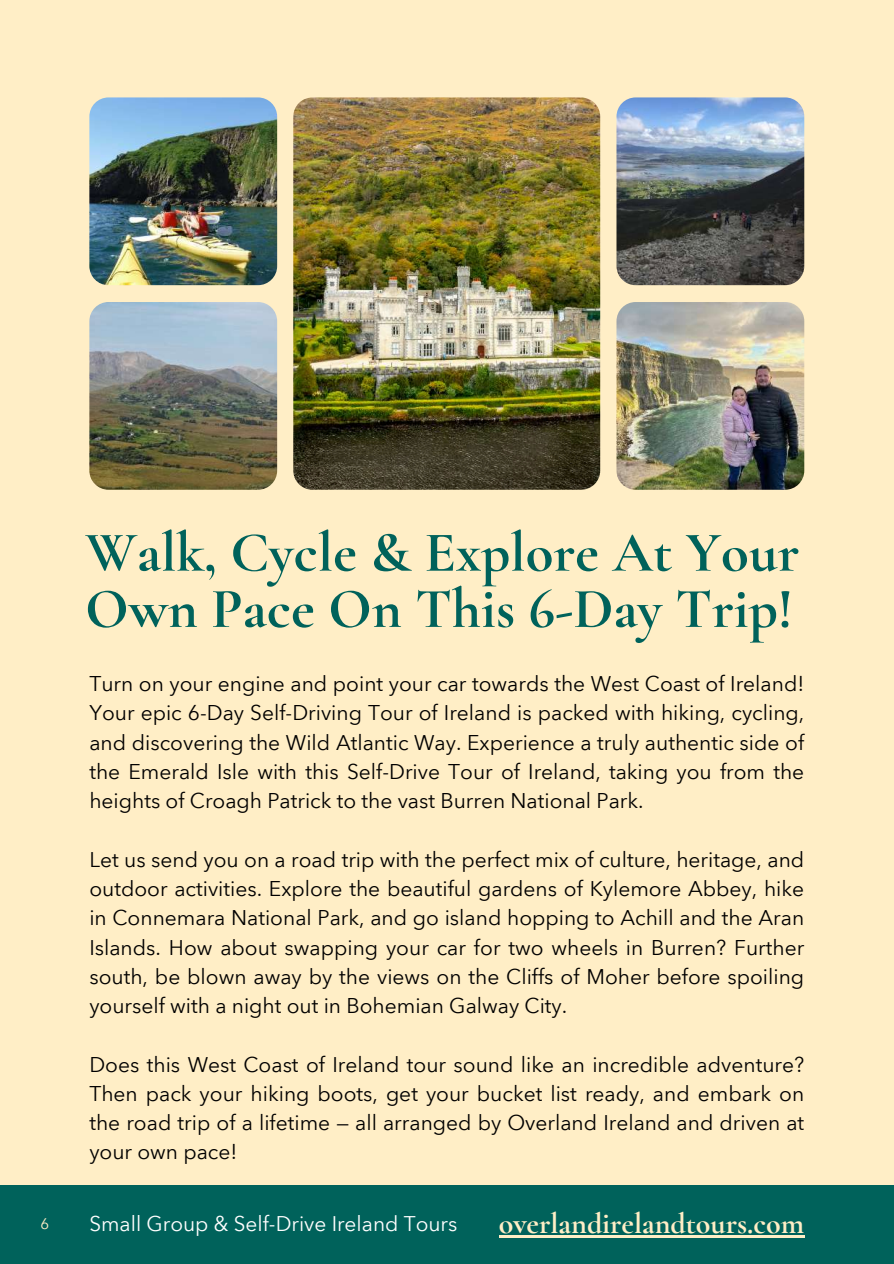
<style>
.page{position:relative;width:894px;height:1264px;background:#fff}
.page>*{position:absolute;margin:0;border:0;box-sizing:border-box;transform-origin:0 0}
.t1{font:700 57px/56.2px "Cormorant Garamond";color:#00625b}
.t2{font:700 30px "Cormorant Garamond";color:#ffeec6}
.t3{font:21px/29.2px "Avenir Next Arabic";color:#000;text-align:justify}
.t4{font:20.85px "Avenir Next Arabic";color:#fff}
.t5{font:15px "Avenir Next Arabic";color:#ffeec6}
</style>
<div class="page">
<div style="left:0;top:0;width:893px;height:1263px;background:#ffeec6"></div>
<div style="left:0;top:1184px;width:893px;height:79px;background:#00625b"></div>
<hr style="left:498px;top:1235px;width:306px;height:2px;background:#ffeec6">
<img style="left:89px;top:97px;width:188px;height:188px;border-radius:19px">
<img style="left:293px;top:97px;width:307px;height:392px">
<img style="left:616px;top:97px;width:188px;height:188px;border-radius:19px">
<img style="left:89px;top:302px;width:188px;height:188px;border-radius:19px">
<img style="left:616px;top:302px;width:188px;height:188px;border-radius:19px">
<h1 class="t1" style="left:85px;top:524px;width:715px">Walk, Cycle &amp; Explore At Your<br>Own Pace On This 6-Day Trip!</h1>
<p class="t3" style="left:89px;top:669px;width:716px">Turn on your engine and point your car towards the West Coast of Ireland!<br>Your epic 6-Day Self-Driving Tour of Ireland is packed with hiking, cycling, and discovering the Wild Atlantic Way. Experience a truly authentic side of the Emerald Isle with this Self-Drive Tour of Ireland, taking you from the heights of Croagh Patrick to the vast Burren National Park.</p>
<p class="t3" style="left:89px;top:844px;width:716px">Let us send you on a road trip with the perfect mix of culture, heritage, and outdoor activities. Explore the beautiful gardens of Kylemore Abbey, hike in Connemara National Park, and go island hopping to Achill and the Aran Islands. How about swapping your car for two wheels in Burren? Further south, be blown away by the views on the Cliffs of Moher before spoiling yourself with a night out in Bohemian Galway City.</p>
<p class="t3" style="left:89px;top:1049px;width:716px">Does this West Coast of Ireland tour sound like an incredible adventure?<br>Then pack your hiking boots, get your bucket list ready, and embark on the road trip of a lifetime — all arranged by Overland Ireland and driven at your own pace!</p>
<p class="t5" style="left:40px;top:1214px;width:10px">6</p>
<p class="t4" style="left:89px;top:1211px;width:369px">Small Group &amp; Self-Drive Ireland Tours</p>
<h2 class="t2" style="left:498px;top:1205px;width:307px">overlandirelandtours.com</h2>
</div>
